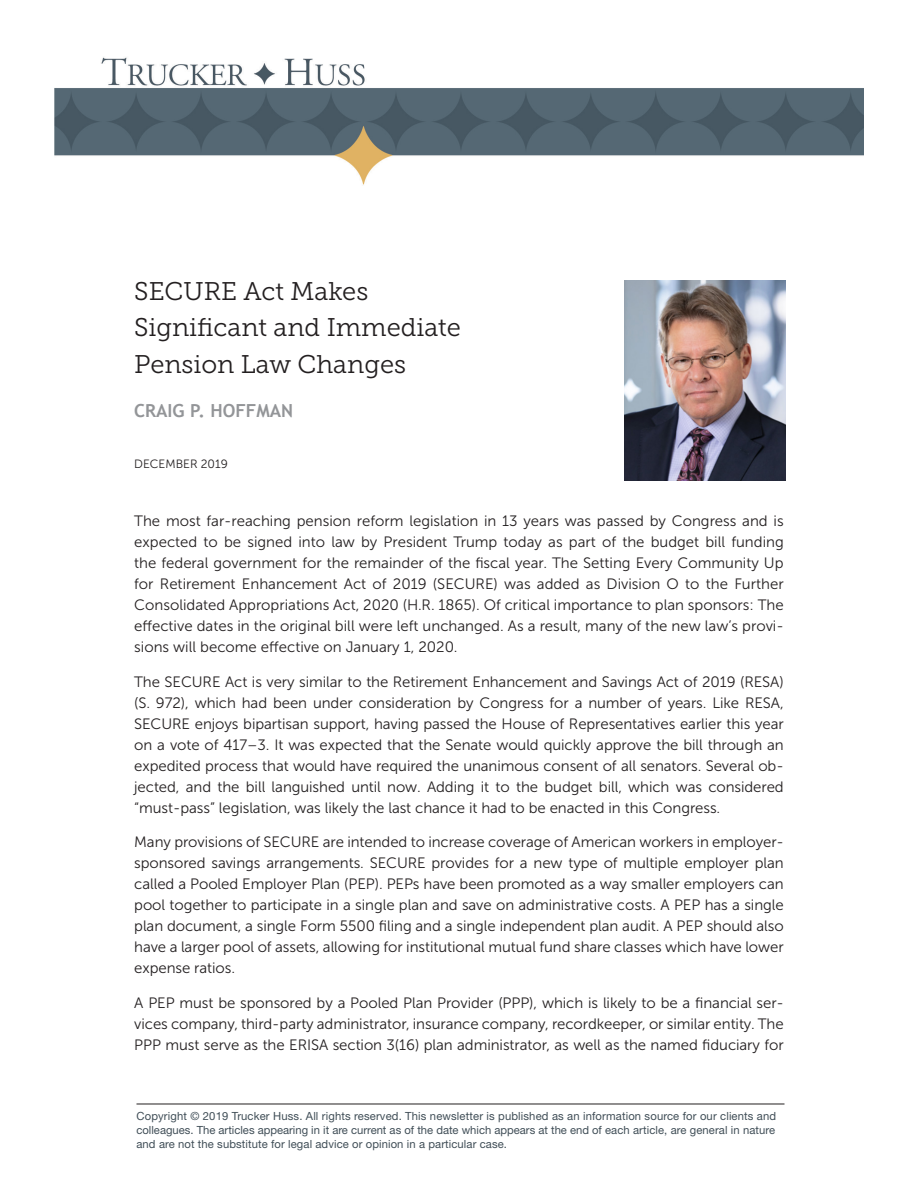
<style>
.page{position:relative;width:918px;height:1188px;background:#fff}
.page>*{position:absolute;margin:0;border:0;box-sizing:border-box;transform-origin:0 0}
.Head_A{font:25.5px/36.8px "Museo Slab 300";color:#231f20}
.Author{font:700 18px "Trebuchet MS";color:#939598}
.Text_10_14{font:15px/21px "Museo Sans 300";letter-spacing:-.005em;color:#231f20;text-align:justify}
.Author-2{font:12px "Museo Sans 300";color:#231f20}
.Copyright{font:11.25px/14.2px "Helvetica Neue";letter-spacing:.01em;color:#404e57;text-align:justify}
</style>
<div class="page">
<img style="left:54px;top:57px;width:810px;height:128px">
<hr style="left:136px;top:1104px;width:648px;height:1px;background:#231f20">
<img style="left:625px;top:281px;width:161px;height:200px">
<p class="Head_A" style="left:134px;top:273px;width:328px">SECURE Act Makes<br>Significant and Immediate<br>Pension Law Changes</p>
<p class="Author" style="left:134px;top:399px;width:160px">CRAIG P. HOFFMAN</p>
<p class="Author-2" style="left:134px;top:457px;width:95px">DECEMBER 2019</p>
<p class="Text_10_14" style="left:134px;top:511px;width:651px">The most far-reaching pension reform legislation in 13 years was passed by Congress and is expected to be signed into law by President Trump today as part of the budget bill funding the federal government for the remainder of the fiscal year. The Setting Every Community Up for Retirement Enhancement Act of 2019 (SECURE) was added as Division O to the Further Consolidated Appropriations Act, 2020 (H.R. 1865). Of critical importance to plan sponsors: The effective dates in the original bill were left unchanged. As a result, many of the new law’s provi&shy;sions will become effective on January 1, 2020.</p>
<p class="Text_10_14" style="left:134px;top:671px;width:651px">The SECURE Act is very similar to the Retirement Enhancement and Savings Act of 2019 (RESA) (S. 972), which had been under consideration by Congress for a number of years. Like RESA, SECURE enjoys bipartisan support, having passed the House of Representatives earlier this year on a vote of 417–3. It was expected that the Senate would quickly approve the bill through an expedited process that would have required the unanimous consent of all senators. Several ob&shy;jected, and the bill languished until now. Adding it to the budget bill, which was considered “must-pass” legislation, was likely the last chance it had to be enacted in this Congress.</p>
<p class="Text_10_14" style="left:134px;top:832px;width:651px">Many provisions of SECURE are intended to increase coverage of American workers in employer&shy;sponsored savings arrangements. SECURE provides for a new type of multiple employer plan called a Pooled Employer Plan (PEP). PEPs have been promoted as a way smaller employers can pool together to participate in a single plan and save on administrative costs. A PEP has a single plan document, a single Form 5500 filing and a single independent plan audit. A PEP should also have a larger pool of assets, allowing for institutional mutual fund share classes which have lower expense ratios.</p>
<p class="Text_10_14" style="left:134px;top:992px;width:651px">A PEP must be sponsored by a Pooled Plan Provider (PPP), which is likely to be a financial ser&shy;vices company, third-party administrator, insurance company, recordkeeper, or similar entity. The PPP must serve as the ERISA section 3(16) plan administrator, as well as the named fiduciary for</p>
<p class="Copyright" style="left:136px;top:1108px;width:641px">Copyright © 2019 Trucker Huss. All rights reserved. This newsletter is published as an information source for our clients and colleagues. The articles appearing in it are current as of the date which appears at the end of each article, are general in nature and are not the substitute for legal advice or opinion in a particular case.</p>
</div>
